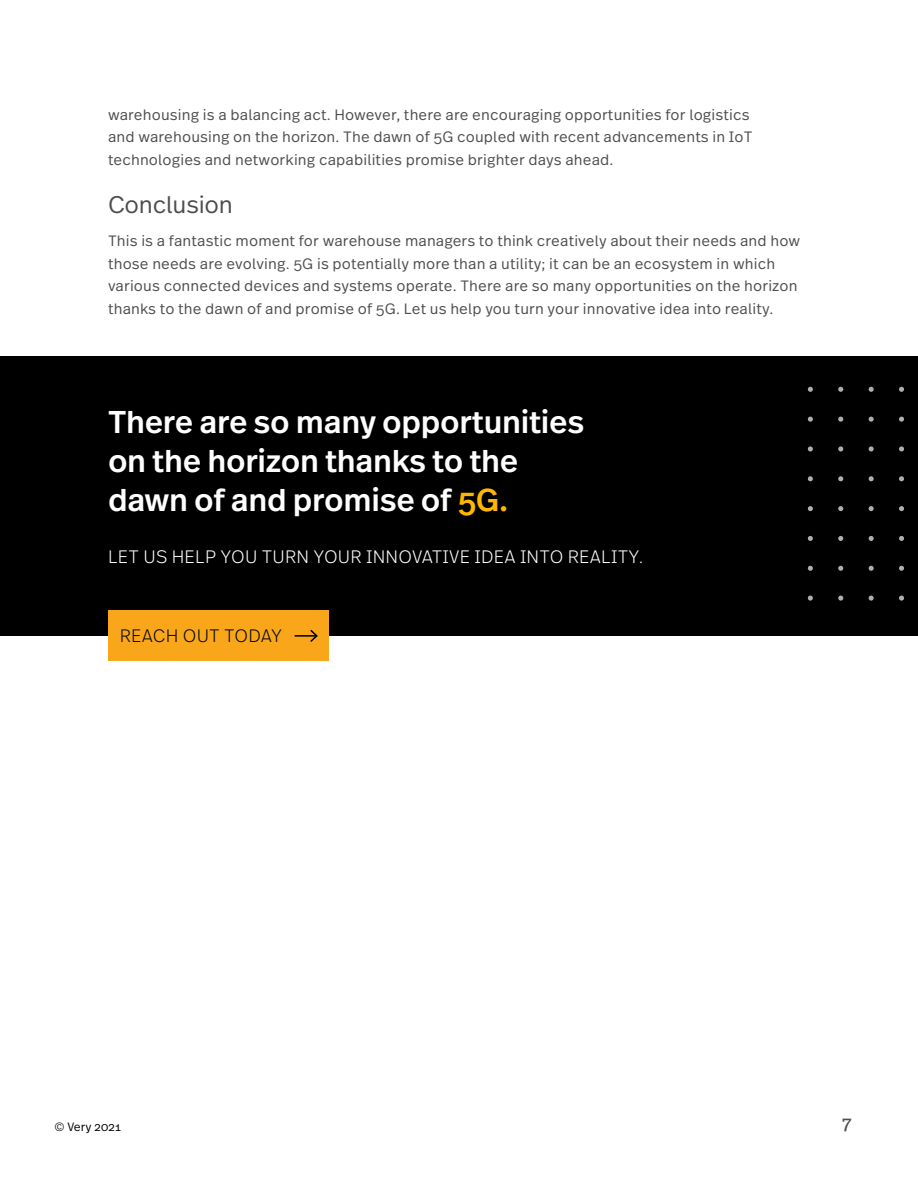
<style>
.page{position:relative;width:918px;height:1188px;background:#fff}
.page>*{position:absolute;margin:0;border:0;box-sizing:border-box;transform-origin:0 0}
.t1{font:500 31.5px/39px "Real Text Pro";letter-spacing:-.01em;color:#fff}
.t2{font:300 24px "Real Text Pro";letter-spacing:-.01em;color:#4d4d4f}
.t3{font:300 18px "Real Text Pro";letter-spacing:.01em;color:#fff}
.t4{font:300 18px "Real Text Pro";letter-spacing:.01em;color:#05070b}
.t5{font:18px "Real Text Pro";color:#4d4d4f}
.t6{font:300 15px/22.5px "Real Text Pro";letter-spacing:.01em;color:#4d4d4f}
.t7{font:300 12px "Real Text Pro";color:#000}
.s1{color:#ffb700}
</style>
<div class="page">
<div style="left:0;top:356px;width:918px;height:280px;background:#000"></div>
<svg style="left:808px;top:387px;width:5px;height:5px"></svg>
<svg style="left:838px;top:387px;width:5px;height:5px"></svg>
<svg style="left:869px;top:387px;width:5px;height:5px"></svg>
<svg style="left:899px;top:387px;width:5px;height:5px"></svg>
<svg style="left:808px;top:417px;width:5px;height:5px"></svg>
<svg style="left:838px;top:417px;width:5px;height:5px"></svg>
<svg style="left:869px;top:417px;width:5px;height:5px"></svg>
<svg style="left:899px;top:417px;width:5px;height:5px"></svg>
<svg style="left:808px;top:446px;width:5px;height:5px"></svg>
<svg style="left:838px;top:446px;width:5px;height:5px"></svg>
<svg style="left:869px;top:446px;width:5px;height:5px"></svg>
<svg style="left:899px;top:446px;width:5px;height:5px"></svg>
<svg style="left:808px;top:476px;width:5px;height:5px"></svg>
<svg style="left:838px;top:476px;width:5px;height:5px"></svg>
<svg style="left:869px;top:476px;width:5px;height:5px"></svg>
<svg style="left:899px;top:476px;width:5px;height:5px"></svg>
<svg style="left:808px;top:506px;width:5px;height:5px"></svg>
<svg style="left:838px;top:506px;width:5px;height:5px"></svg>
<svg style="left:869px;top:506px;width:5px;height:5px"></svg>
<svg style="left:899px;top:506px;width:5px;height:5px"></svg>
<svg style="left:808px;top:536px;width:5px;height:5px"></svg>
<svg style="left:838px;top:536px;width:5px;height:5px"></svg>
<svg style="left:869px;top:536px;width:5px;height:5px"></svg>
<svg style="left:899px;top:536px;width:5px;height:5px"></svg>
<svg style="left:808px;top:566px;width:5px;height:5px"></svg>
<svg style="left:838px;top:566px;width:5px;height:5px"></svg>
<svg style="left:869px;top:566px;width:5px;height:5px"></svg>
<svg style="left:899px;top:566px;width:5px;height:5px"></svg>
<svg style="left:808px;top:596px;width:5px;height:5px"></svg>
<svg style="left:838px;top:596px;width:5px;height:5px"></svg>
<svg style="left:869px;top:596px;width:5px;height:5px"></svg>
<svg style="left:899px;top:596px;width:5px;height:5px"></svg>
<div style="left:108px;top:610px;width:221px;height:51px;background:#faa61a"></div>
<hr style="left:295px;top:635px;width:22px;height:2px;background:#000">
<svg style="left:309px;top:629px;width:9px;height:13px"></svg>
<p class="t6" style="left:108px;top:103px;width:646px">warehousing is a balancing act. However, there are encouraging opportunities for logistics and warehousing on the horizon. The dawn of 5G coupled with recent advancements in IoT technologies and networking capabilities promise brighter days ahead.</p>
<h2 class="t2" style="left:108px;top:188px;width:127px">Conclusion</h2>
<p class="t6" style="left:108px;top:229px;width:694px">This is a fantastic moment for warehouse managers to think creatively about their needs and how those needs are evolving. 5G is potentially more than a utility; it can be an ecosystem in which various connected devices and systems operate. There are so many opportunities on the horizon thanks to the dawn of and promise of 5G. Let us help you turn your innovative idea into reality.</p>
<h1 class="t1" style="left:108px;top:402px;width:478px">There are so many opportunities on the horizon thanks to the dawn of and promise of <span class="s1">5G.</span></h1>
<p class="t3" style="left:108px;top:544px;width:537px">LET US HELP YOU TURN YOUR INNOVATIVE IDEA INTO REALITY.</p>
<p class="t4" style="left:120px;top:623px;width:164px">REACH OUT TODAY</p>
<p class="t7" style="left:54px;top:1119px;width:68px">© Very 2021</p>
<p class="t5" style="left:842px;top:1110px;width:12px">87</p>
</div>
